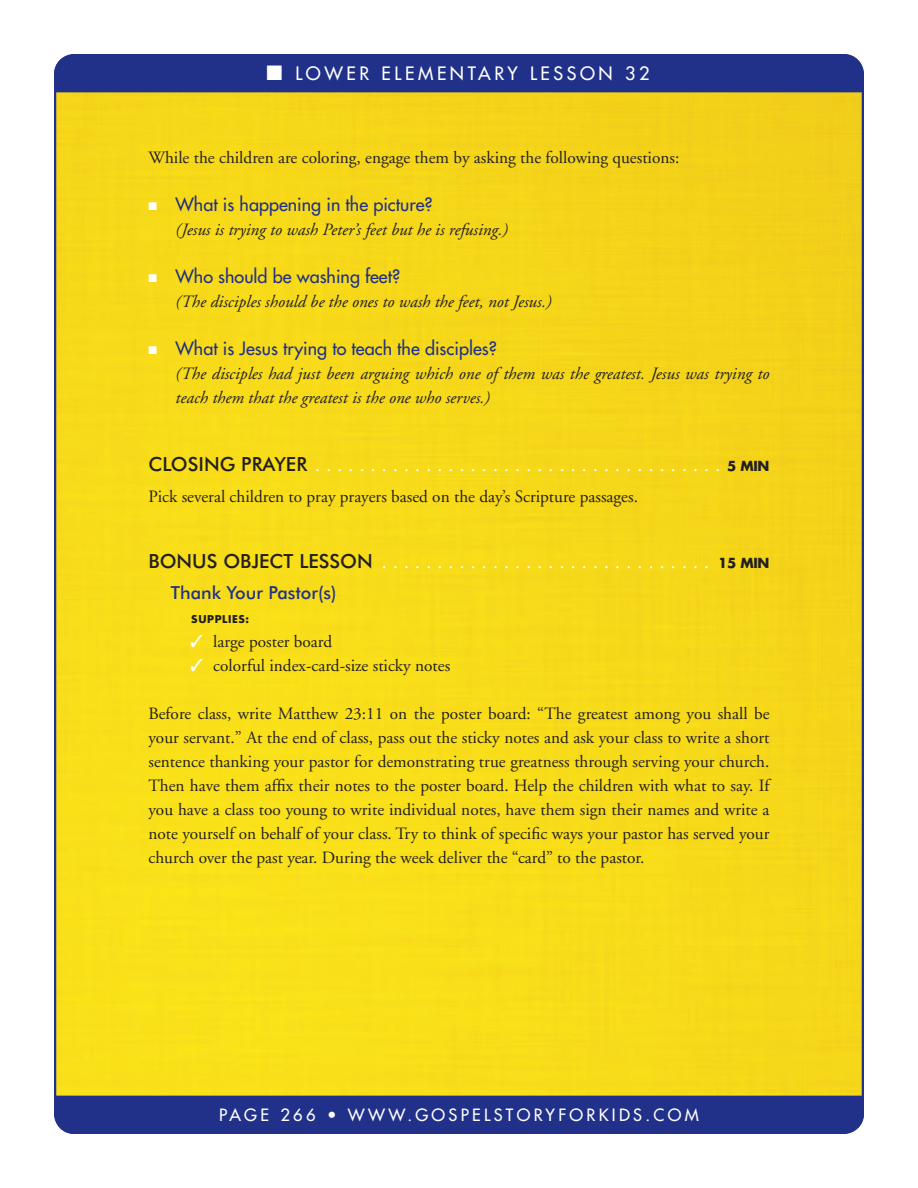
<style>
.page{position:relative;width:918px;height:1188px;background:#fff}
.page>*{position:absolute;margin:0;border:0;box-sizing:border-box;transform-origin:0 0}
.SUB_1{font:19.5px "Adobe Garamond";color:#fff}
.t1{font:18px "Futura";color:#213189}
.t2{font:18px "Futura";letter-spacing:.2em;color:#fff}
.LS_Subhead_2{font:500 18px "Futura BT";color:#213189}
.TXT{font:17.25px/24px "Adobe Garamond";color:#231f20;text-align:justify}
.Bulleted_Answer{font:italic 17.25px/24px "Adobe Garamond";color:#231f20}
.t3{font:16.5px "Futura";letter-spacing:.2em;color:#fff}
.LS_Supply_List_Inden{font:700 10.5px "Futura";letter-spacing:.06em;color:#231f20}
.s1{color:#fff}
.s2{font-family:"Futura BT";font-weight:500;color:#231f20}
.s3{font-family:"Futura";font-weight:700;font-size:13.5px;color:#231f20}
</style>
<div class="page">
<div style="left:57px;top:92px;width:804px;height:1004px;background:#f8db1a"></div>
<div style="left:54px;top:54px;width:810px;height:38px;background:#213189"></div>
<div style="left:54px;top:1096px;width:810px;height:38px;background:#213189"></div>
<p class="t2" style="left:266px;top:62px;width:385px">■ LOWER ELEMENTARY LESSON 32</p>
<p class="TXT" style="left:148px;top:146px;width:532px">While the children are coloring, engage them by asking the following questions:</p>
<p class="t1" style="left:148px;top:193px;width:286px"><span class="s1">■</span> What is happening in the picture?</p>
<p class="Bulleted_Answer" style="left:176px;top:218px;width:334px">(Jesus is trying to wash Peter’s feet but he is refusing.)</p>
<p class="t1" style="left:148px;top:265px;width:253px"><span class="s1">■</span> Who should be washing feet?</p>
<p class="Bulleted_Answer" style="left:176px;top:290px;width:378px">(The disciples should be the ones to wash the feet, not Jesus.)</p>
<p class="t1" style="left:148px;top:337px;width:350px"><span class="s1">■</span> What is Jesus trying to teach the disciples?</p>
<p class="Bulleted_Answer" style="left:176px;top:362px;width:596px">(The disciples had just been arguing which one of them was the greatest. Jesus was trying to teach them that the greatest is the one who serves.)</p>
<p class="SUB_1" style="left:148px;top:455px;width:623px"><span class="s2">CLOSING PRAYER</span>..................................... <span class="s3">5 MIN</span></p>
<p class="TXT" style="left:148px;top:485px;width:491px">Pick several children to pray prayers based on the day’s Scripture passages.</p>
<p class="SUB_1" style="left:148px;top:551px;width:623px"><span class="s2">BONUS OBJECT LESSON</span> .............................. <span class="s3">15 MIN</span></p>
<p class="LS_Subhead_2" style="left:171px;top:581px;width:167px">Thank Your Pastor(s)</p>
<p class="LS_Supply_List_Inden" style="left:191px;top:612px;width:60px">SUPPLIES:</p>
<p class="TXT" style="left:190px;top:630px;width:144px"><span class="s1">✓</span> large poster board</p>
<p class="TXT" style="left:190px;top:654px;width:262px"><span class="s1">✓</span> colorful index-card-size sticky notes</p>
<p class="TXT" style="left:148px;top:702px;width:623px">Before class, write Matthew 23:11 on the poster board: “The greatest among you shall be your servant.” At the end of class, pass out the sticky notes and ask your class to write a short sentence thanking your pastor for demonstrating true greatness through serving your church.<br>Then have them affix their notes to the poster board. Help the children with what to say. If you have a class too young to write individual notes, have them sign their names and write a note yourself on behalf of your class. Try to think of specific ways your pastor has served your church over the past year. During the week deliver the “card” to the pastor.</p>
<p class="t3" style="left:219px;top:1104px;width:481px">PAGE 266 • WWW.GOSPELSTORYFORKIDS.COM</p>
</div>
